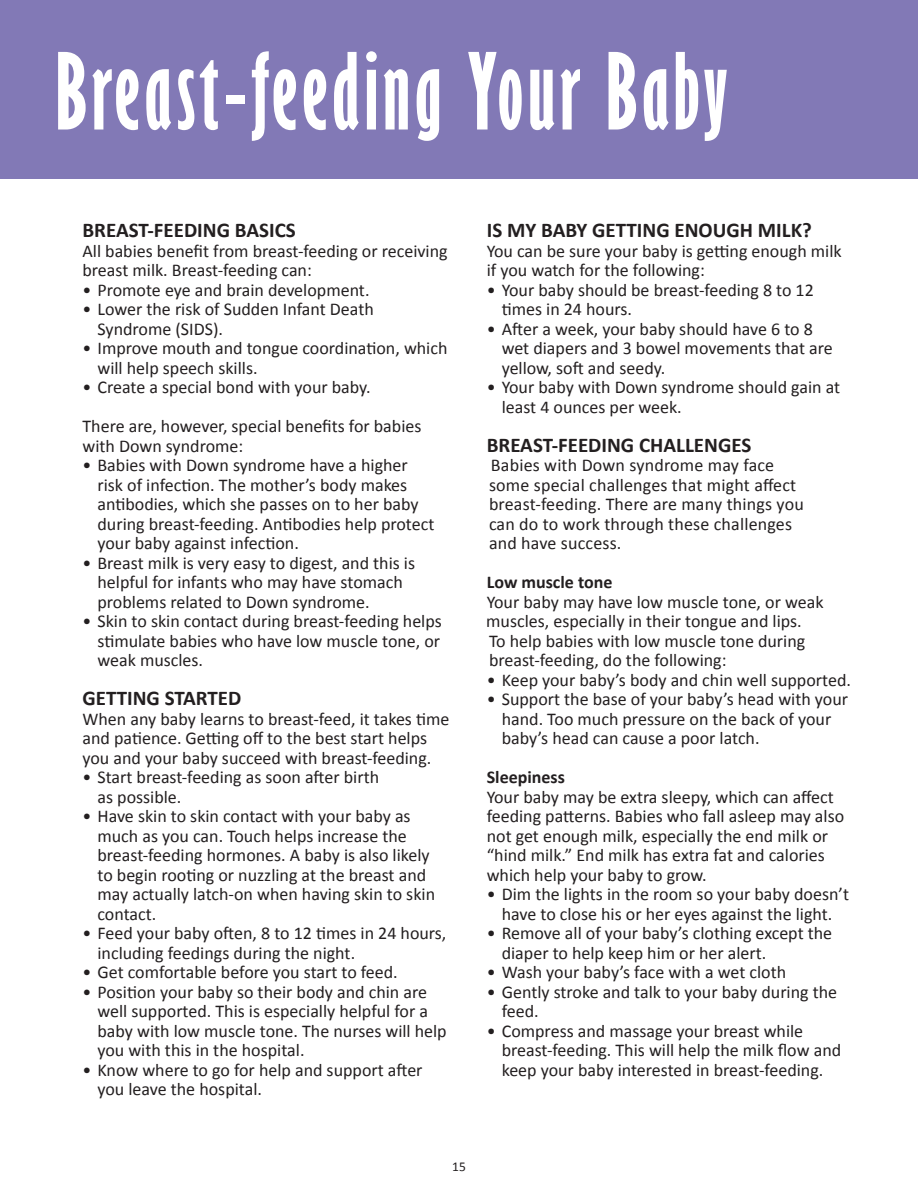
<style>
.page{position:relative;width:918px;height:1188px;background:#fff}
.page>*{position:absolute;margin:0;border:0;box-sizing:border-box;transform-origin:0 0}
.t1{font:700 extra-condensed 97.5px "Gill Sans";letter-spacing:.05em;color:#fff}
.t2{font:700 21px "Calibri";color:#231f20}
.t3{font:18px/19.5px "Calibri";color:#231f20}
.t4{font:700 18px "Calibri";color:#231f20}
.t5{font:13.5px "Calibri";color:#231f20}
</style>
<div class="page">
<div style="left:0;top:0;width:918px;height:178px;background:#8279b6"></div>
<p class="t1" style="left:56px;top:32px;width:674px">Breast-feeding Your Baby</p>
<p class="t2" style="left:82px;top:217px;width:215px">BREAST-FEEDING BASICS</p>
<p class="t3" style="left:82px;top:240px;width:367px">All babies benefit from breast-feeding or receiving</p>
<p class="t3" style="left:82px;top:260px;width:231px">breast milk. Breast-feeding can:</p>
<p class="t3" style="left:82px;top:279px;width:289px">• Promote eye and brain development.</p>
<p class="t3" style="left:98px;top:299px;width:278px;text-indent:-15px">• Lower the risk of Sudden Infant Death<br>Syndrome (SIDS).</p>
<p class="t3" style="left:98px;top:338px;width:352px;text-indent:-15px">• Improve mouth and tongue coordination, which will help speech skills.</p>
<p class="t3" style="left:82px;top:377px;width:290px">• Create a special bond with your baby.</p>
<p class="t3" style="left:82px;top:416px;width:341px">There are, however, special benefits for babies</p>
<p class="t3" style="left:82px;top:435px;width:162px">with Down syndrome:</p>
<p class="t3" style="left:98px;top:455px;width:338px;text-indent:-15px">• Babies with Down syndrome have a higher risk of infection. The mother’s body makes antibodies, which she passes on to her baby during breast-feeding. Antibodies help protect your baby against infection.</p>
<p class="t3" style="left:98px;top:552px;width:319px;text-indent:-15px">• Breast milk is very easy to digest, and this is helpful for infants who may have stomach problems related to Down syndrome.</p>
<p class="t3" style="left:98px;top:611px;width:346px;text-align:justify;text-indent:-15px">• Skin to skin contact during breast-feeding helps stimulate babies who have low muscle tone, or weak muscles.</p>
<p class="t2" style="left:82px;top:685px;width:160px">GETTING STARTED</p>
<p class="t3" style="left:82px;top:708px;width:368px">When any baby learns to breast-feed, it takes time</p>
<p class="t3" style="left:82px;top:728px;width:346px">and patience. Getting off to the best start helps</p>
<p class="t3" style="left:82px;top:747px;width:350px">you and your baby succeed with breast-feeding.</p>
<p class="t3" style="left:98px;top:767px;width:283px;text-indent:-15px">• Start breast-feeding as soon after birth as possible.</p>
<p class="t3" style="left:98px;top:806px;width:339px;text-indent:-15px">• Have skin to skin contact with your baby as much as you can. Touch helps increase the breast-feeding hormones. A baby is also likely to begin rooting or nuzzling at the breast and may actually latch-on when having skin to skin contact.</p>
<p class="t3" style="left:98px;top:923px;width:350px;text-indent:-15px">• Feed your baby often, 8 to 12 times in 24 hours, including feedings during the night.</p>
<p class="t3" style="left:82px;top:962px;width:317px">• Get comfortable before you start to feed.</p>
<p class="t3" style="left:98px;top:981px;width:351px;text-indent:-15px">• Position your baby so their body and chin are well supported. This is especially helpful for a baby with low muscle tone. The nurses will help you with this in the hospital.</p>
<p class="t3" style="left:98px;top:1059px;width:327px;text-indent:-15px">• Know where to go for help and support after you leave the hospital.</p>
<p class="t2" style="left:487px;top:217px;width:326px">IS MY BABY GETTING ENOUGH MILK?</p>
<p class="t3" style="left:487px;top:240px;width:356px">You can be sure your baby is getting enough milk</p>
<p class="t3" style="left:487px;top:260px;width:220px">if you watch for the following:</p>
<p class="t3" style="left:502px;top:279px;width:314px;text-indent:-15px">• Your baby should be breast-feeding 8 to 12 times in 24 hours.</p>
<p class="t3" style="left:502px;top:318px;width:333px;text-indent:-15px">• After a week, your baby should have 6 to 8 wet diapers and 3 bowel movements that are yellow, soft and seedy.</p>
<p class="t3" style="left:502px;top:377px;width:340px;text-indent:-15px">• Your baby with Down syndrome should gain at least 4 ounces per week.</p>
<p class="t2" style="left:487px;top:432px;width:266px">BREAST-FEEDING CHALLENGES</p>
<p class="t3" style="left:489px;top:455px;width:316px">Babies with Down syndrome may face some special challenges that might affect breast-feeding. There are many things you can do to work through these challenges and have success.</p>
<p class="t4" style="left:487px;top:571px;width:127px">Low muscle tone</p>
<p class="t3" style="left:487px;top:591px;width:338px">Your baby may have low muscle tone, or weak</p>
<p class="t3" style="left:486px;top:611px;width:321px">muscles, especially in their tongue and lips.<br>To help babies with low muscle tone during breast-feeding, do the following:</p>
<p class="t3" style="left:487px;top:669px;width:366px">• Keep your baby’s body and chin well supported.</p>
<p class="t3" style="left:502px;top:689px;width:348px;text-indent:-15px">• Support the base of your baby’s head with your hand. Too much pressure on the back of your baby’s head can cause a poor latch.</p>
<p class="t4" style="left:487px;top:766px;width:80px">Sleepiness</p>
<p class="t3" style="left:487px;top:786px;width:349px">Your baby may be extra sleepy, which can affect</p>
<p class="t3" style="left:487px;top:806px;width:359px">feeding patterns. Babies who fall asleep may also</p>
<p class="t3" style="left:487px;top:825px;width:343px">not get enough milk, especially the end milk or</p>
<p class="t3" style="left:487px;top:845px;width:340px">“hind milk.” End milk has extra fat and calories</p>
<p class="t3" style="left:487px;top:864px;width:222px">which help your baby to grow.</p>
<p class="t3" style="left:487px;top:884px;width:364px;text-align:center">• Dim the lights in the room so your baby doesn’t have to close his or her eyes against the light.</p>
<p class="t3" style="left:502px;top:923px;width:332px;text-indent:-15px">• Remove all of your baby’s clothing except the diaper to help keep him or her alert.</p>
<p class="t3" style="left:487px;top:962px;width:301px">• Wash your baby’s face with a wet cloth</p>
<p class="t3" style="left:502px;top:981px;width:337px;text-indent:-15px">• Gently stroke and talk to your baby during the feed.</p>
<p class="t3" style="left:502px;top:1020px;width:341px;text-indent:-15px">• Compress and massage your breast while breast-feeding. This will help the milk flow and keep your baby interested in breast-feeding.</p>
<p class="t5" style="left:452px;top:1158px;width:15px">15</p>
</div>
